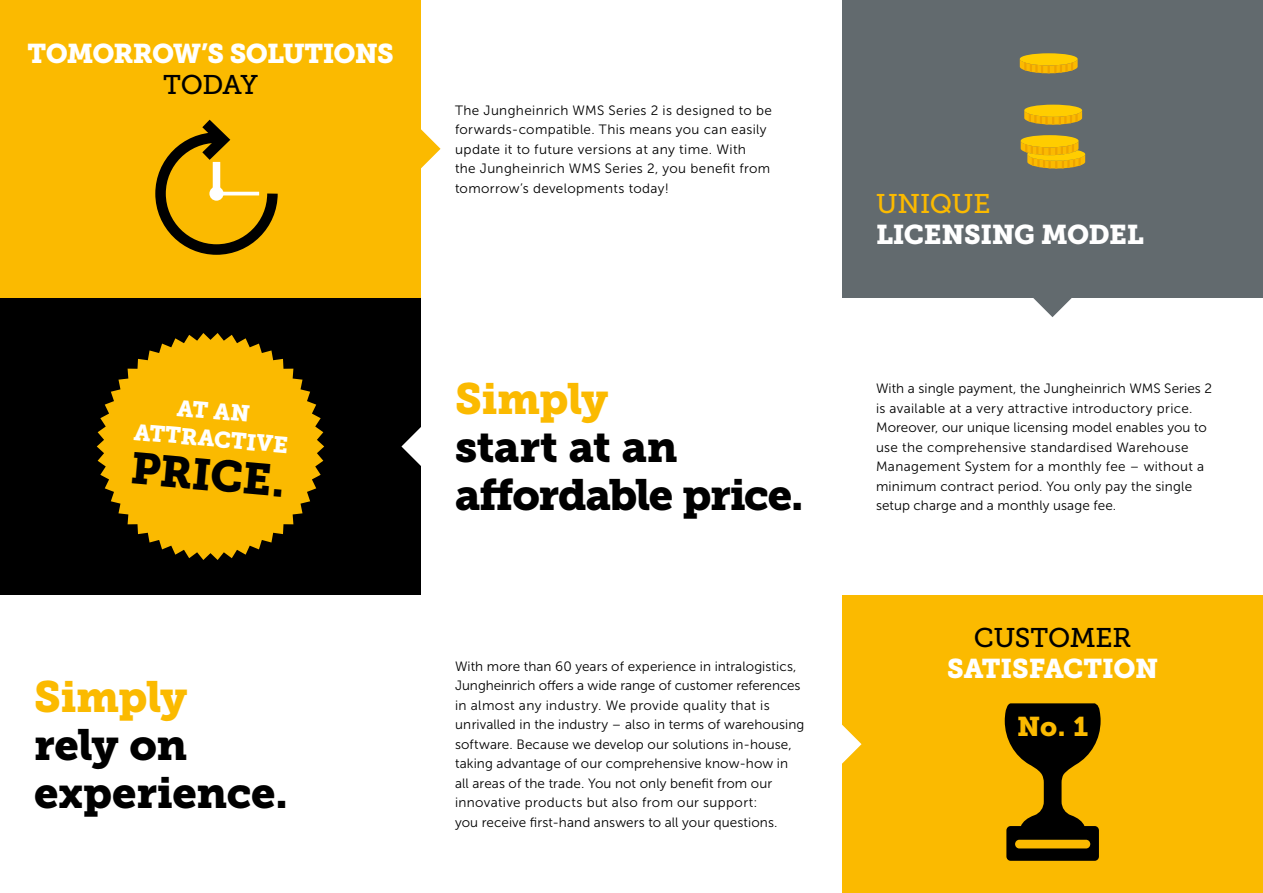
<style>
.page{position:relative;width:1263px;height:893px;background:#fff}
.page>*{position:absolute;margin:0;border:0;box-sizing:border-box;transform-origin:0 0}
.t1{font:43.8px "Museo JH Slab 900";color:#000}
.t2{font:43.5px/48px "Museo JH Slab 900";letter-spacing:-.015em;color:#000}
.t3{font:43.5px "Museo JH Slab 900";letter-spacing:-.01em;color:#fbba00}
.t4{font:27px "Museo JH Slab 900";letter-spacing:-.025em;color:#fff}
.t5{font:27px "Museo JH Slab 500";letter-spacing:-.005em;color:#000}
.t6{font:27px "Museo JH Slab 900";letter-spacing:-.005em;color:#fff}
.t7{font:27px "Museo JH Slab 500";color:#fbba00}
.t8{font:27px "Museo JH Slab 900";color:#fbba00}
.t9{font:22.8px/27.6px "Museo JH Slab 900";color:#fff;text-align:center}
.t10{font:13.5px/19.5px "Museo JH Sans 300";letter-spacing:.015em;color:#000}
</style>
<div class="page">
<div style="left:842px;top:0;width:421px;height:298px;background:#626a6e"></div>
<div style="left:0;top:298px;width:421px;height:297px;background:#000"></div>
<div style="left:0;top:0;width:421px;height:298px;background:#fbba00"></div>
<svg style="left:401px;top:427px;width:20px;height:39px"></svg>
<svg style="left:421px;top:129px;width:19px;height:39px"></svg>
<svg style="left:1033px;top:298px;width:39px;height:19px"></svg>
<div style="left:1021px;top:135px;width:57px;height:12px;background:#ffcd00;border-radius:50%"></div>
<div style="left:1024px;top:105px;width:58px;height:12px;background:#ffcd00;border-radius:50%"></div>
<svg style="left:1024px;top:110px;width:58px;height:15px"></svg>
<div style="left:1020px;top:53px;width:57px;height:13px;background:#ffcd00;border-radius:50%"></div>
<svg style="left:1020px;top:60px;width:57px;height:13px"></svg>
<svg style="left:1021px;top:141px;width:64px;height:28px"></svg>
<svg style="left:155px;top:119px;width:123px;height:136px"></svg>
<div style="left:209px;top:187px;width:15px;height:14px;background:#fff;border-radius:50%"></div>
<hr style="left:216px;top:192px;width:43px;height:3px;background:#fff">
<div style="left:213px;top:162px;width:7px;height:32px;background:#fff"></div>
<svg style="left:97px;top:333px;width:227px;height:227px;fill:#fbba00"></svg>
<div style="left:842px;top:595px;width:421px;height:298px;background:#fbba00"></div>
<svg style="left:1005px;top:703px;width:95px;height:158px"></svg>
<svg style="left:842px;top:725px;width:19px;height:39px"></svg>
<h3 class="t4" style="left:28px;top:38px;width:368px">TOMORROW’S SOLUTIONS</h3>
<h3 class="t5" style="left:163px;top:70px;width:96px">TODAY</h3>
<p class="t10" style="left:455px;top:101px;width:318px">The Jungheinrich WMS Series 2 is designed to be forwards-compatible. This means you can easily update it to future versions at any time. With<br>the Jungheinrich WMS Series 2, you benefit from tomorrow’s developments today!</p>
<h3 class="t9" style="left:138px;top:391px;width:156px;rotate:5deg">AT AN<br>ATTRACTIVE</h3>
<h1 class="t1" style="left:133px;top:443px;width:156px;rotate:5deg">PRICE.</h1>
<h2 class="t3" style="left:34px;top:671px;width:155px">Simply</h2>
<h2 class="t2" style="left:34px;top:721px;width:255px">rely on experience.</h2>
<h2 class="t3" style="left:455px;top:374px;width:155px">Simply</h2>
<h2 class="t2" style="left:455px;top:423px;width:350px">start at an affordable price.</h2>
<p class="t10" style="left:455px;top:657px;width:351px">With more than 60 years of experience in intralogistics, Jungheinrich offers a wide range of customer references in almost any industry. We provide quality that is unrivalled in the industry – also in terms of warehousing software. Because we develop our solutions in-house, taking advantage of our comprehensive know-how in all areas of the trade. You not only benefit from our innovative products but also from our support:<br>you receive first-hand answers to all your questions.</p>
<h3 class="t7" style="left:876px;top:188px;width:116px">UNIQUE</h3>
<h3 class="t4" style="left:876px;top:219px;width:269px">LICENSING MODEL</h3>
<p class="t10" style="left:876px;top:379px;width:338px">With a single payment, the Jungheinrich WMS Series 2 is available at a very attractive introductory price.<br>Moreover, our unique licensing model enables you to use the comprehensive standardised Warehouse Management System for a monthly fee – without a minimum contract period. You only pay the single setup charge and a monthly usage fee.</p>
<h3 class="t5" style="left:974px;top:622px;width:159px">CUSTOMER</h3>
<h3 class="t6" style="left:947px;top:653px;width:213px">SATISFACTION</h3>
<h3 class="t8" style="left:1017px;top:711px;width:72px">No. 1</h3>
</div>
